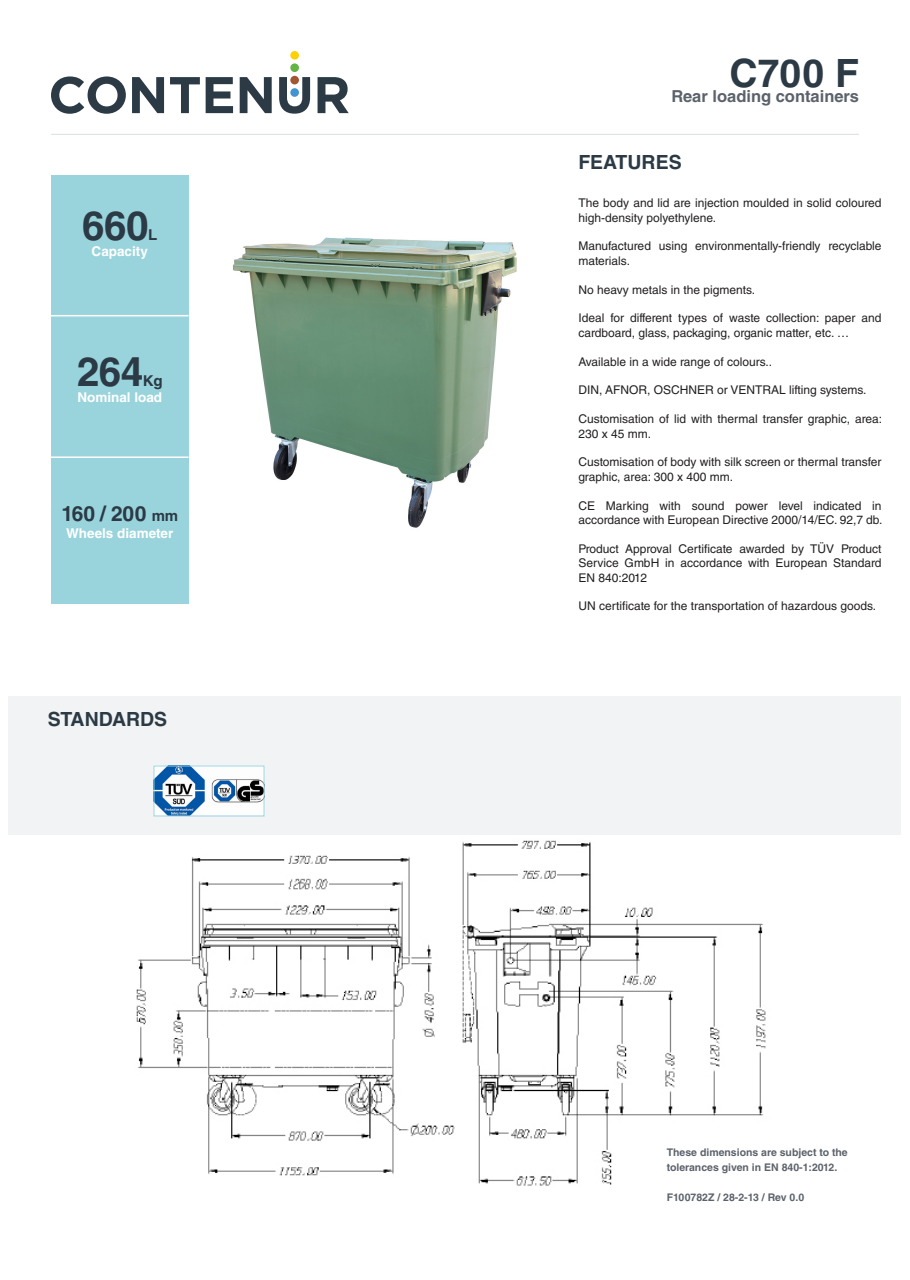
<style>
.page{position:relative;width:910px;height:1280px;background:#fff}
.page>*{position:absolute;margin:0;border:0;box-sizing:border-box;transform-origin:0 0}
.t1{font:700 40.5px "Helvetica LT Std";letter-spacing:-.015em;color:#2b3a45}
.t2{font:700 39px "Helvetica LT Std";color:#2b3a45}
.t3{font:700 21px "Helvetica LT Std";letter-spacing:-.015em;color:#2b3a45}
.t4{font:700 19.5px "Helvetica LT Std";color:#2b3a45}
.t5{font:700 16.5px "Helvetica LT Std";color:#5c626b}
.t6{font:700 15px "Helvetica LT Std";color:#2b3a45}
.t7{font:700 13.5px "Helvetica LT Std";color:#fff}
.t8{font:12px/14.4px "Helvetica LT Std";color:#231f20}
.t9{font:700 10.5px "Helvetica LT Std";color:#5c626b}
.s1{font-size:15px}
</style>
<div class="page">
<img style="left:136px;top:840px;width:630px;height:346px">
<div style="left:9px;top:697px;width:892px;height:138px;background:#f2f3f4"></div>
<svg style="left:51px;top:76px;width:75px;height:38px"></svg>
<svg style="left:132px;top:77px;width:32px;height:36px"></svg>
<svg style="left:170px;top:77px;width:30px;height:36px"></svg>
<svg style="left:206px;top:77px;width:27px;height:36px"></svg>
<svg style="left:240px;top:77px;width:32px;height:36px"></svg>
<svg style="left:318px;top:77px;width:31px;height:36px"></svg>
<svg style="left:279px;top:77px;width:31px;height:37px"></svg>
<div style="left:290px;top:63px;width:9px;height:9px;background:#63b445;border-radius:50%"></div>
<div style="left:290px;top:51px;width:9px;height:9px;background:#fed105;border-radius:50%"></div>
<div style="left:290px;top:88px;width:9px;height:9px;background:#4194d0;border-radius:50%"></div>
<img style="left:233px;top:237px;width:284px;height:291px">
<div style="left:51px;top:175px;width:138px;height:429px;background:#99d4dd"></div>
<hr style="left:48px;top:456px;width:141px;height:2px;background:#fff">
<hr style="left:48px;top:315px;width:141px;height:1px;background:#fff">
<hr style="left:51px;top:134px;width:808px;height:1px;background:#dcdddf">
<img style="left:156px;top:768px;width:106px;height:46px">
<div style="left:154px;top:766px;width:110px;height:50px;border:1px solid #99d4dd"></div>
<p class="t1" style="left:82px;top:201px;width:68px">660</p>
<p class="t6" style="left:148px;top:226px;width:11px">L</p>
<p class="t7" style="left:92px;top:243px;width:58px">Capacity</p>
<p class="t1" style="left:77px;top:347px;width:68px">264</p>
<p class="t6" style="left:143px;top:371px;width:21px">Kg</p>
<p class="t7" style="left:77px;top:389px;width:86px">Nominal load</p>
<p class="t3" style="left:61px;top:501px;width:118px">160 / 200 <span class="s1">mm</span></p>
<p class="t7" style="left:66px;top:525px;width:109px">Wheels diameter</p>
<p class="t4" style="left:48px;top:707px;width:121px">STANDARDS</p>
<p class="t2" style="left:729px;top:49px;width:131px">C700 F</p>
<p class="t5" style="left:672px;top:86px;width:189px">Rear loading containers</p>
<p class="t4" style="left:578px;top:150px;width:105px">FEATURES</p>
<p class="t8" style="left:578px;top:196px;width:305px">The body and lid are injection moulded in solid coloured high-density polyethylene.</p>
<p class="t8" style="left:578px;top:239px;width:305px">Manufactured using environmentally-friendly recyclable materials.</p>
<p class="t8" style="left:578px;top:282px;width:178px">No heavy metals in the pigments.</p>
<p class="t8" style="left:578px;top:311px;width:305px">Ideal for different types of waste collection: paper and cardboard, glass, packaging, organic matter, etc. …</p>
<p class="t8" style="left:578px;top:354px;width:195px">Available in a wide range of colours..</p>
<p class="t8" style="left:578px;top:383px;width:290px">DIN, AFNOR, OSCHNER or VENTRAL lifting systems.</p>
<p class="t8" style="left:578px;top:412px;width:305px">Customisation of lid with thermal transfer graphic, area:<br>230 x 45 mm.</p>
<p class="t8" style="left:578px;top:455px;width:305px">Customisation of body with silk screen or thermal transfer graphic, area: 300 x 400 mm.</p>
<p class="t8" style="left:578px;top:498px;width:305px">CE Marking with sound power level indicated in accordance with European Directive 2000/14/EC. 92,7 db.</p>
<p class="t8" style="left:578px;top:541px;width:305px;text-align:justify">Product Approval Certificate awarded by TÜV Product Service GmbH in accordance with European Standard EN 840:2012</p>
<p class="t8" style="left:578px;top:599px;width:299px">UN certificate for the transportation of hazardous goods.</p>
<p class="t9" style="left:667px;top:1146px;width:183px">These dimensions are subject to the</p>
<p class="t9" style="left:667px;top:1161px;width:172px">tolerances given in EN 840-1:2012.</p>
<p class="t9" style="left:667px;top:1191px;width:139px">F100782Z / 28-2-13 / Rev 0.0</p>
</div>
